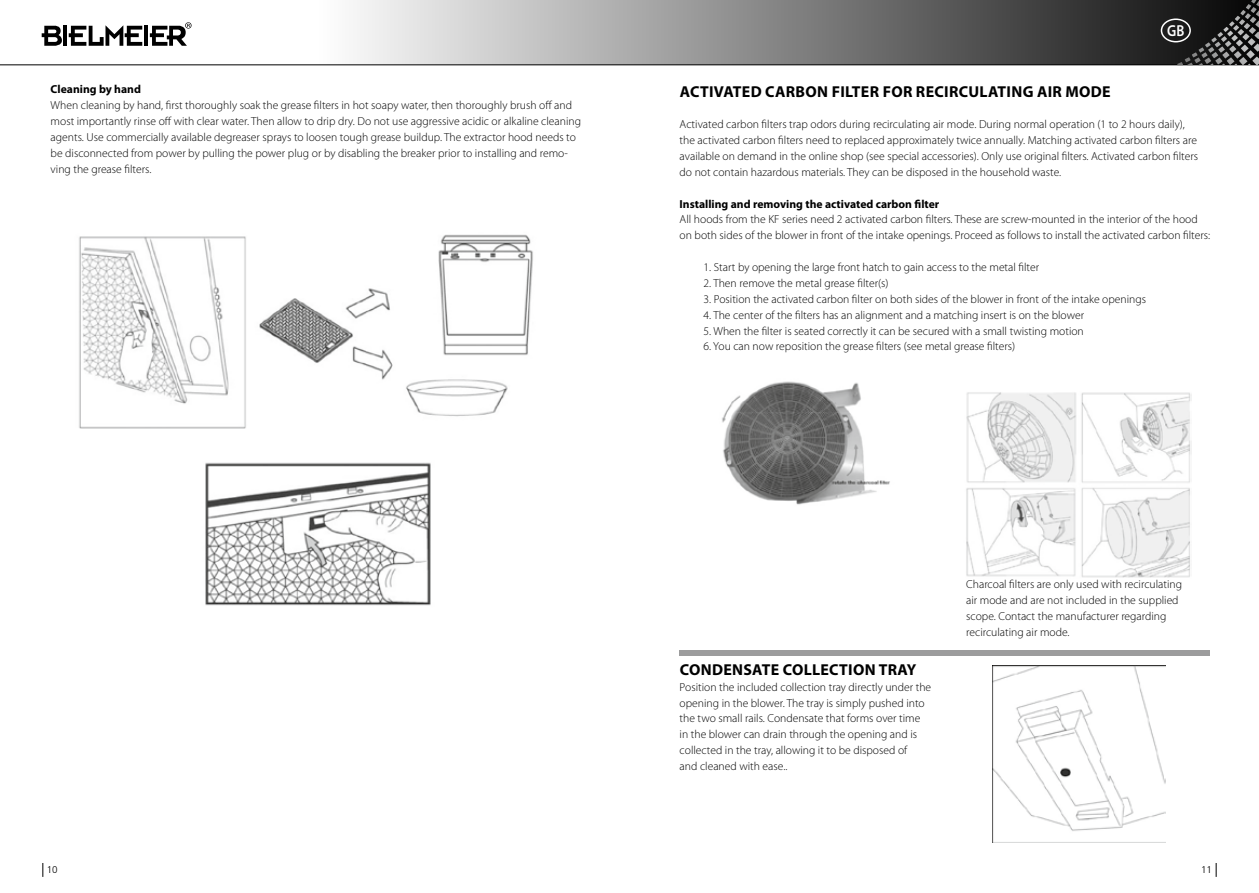
<style>
.page{position:relative;width:1259px;height:893px;background:#fff}
.page>*{position:absolute;margin:0;border:0;box-sizing:border-box;transform-origin:0 0}
.t1{font:700 15.9px "Myriad Pro";letter-spacing:.02em;color:#000}
.t2{font:600 15.9px "Myriad Pro";color:#fff;scale:.87 1}
.t3{font:300 11.7px/15.9px "Myriad Pro";color:#000}
.t4{font:700 11.7px "Myriad Pro";color:#000}
.t5{font:300 9.75px "Frutiger LT Std";color:#000}
</style>
<div class="page">
<svg style="left:43px;top:863px;width:1px;height:14px"></svg>
<svg style="left:1215px;top:863px;width:1px;height:14px"></svg>
<svg style="left:42px;top:26px;width:20px;height:20px"></svg>
<hr style="left:63px;top:26px;width:4px;height:20px;background:#000">
<svg style="left:69px;top:25px;width:73px;height:21px"></svg>
<hr style="left:144px;top:26px;width:4px;height:20px;background:#000">
<svg style="left:150px;top:22px;width:41px;height:24px"></svg>
<div style="left:315px;top:0;width:944px;height:65px;background:linear-gradient(to right,#f9f9f9,#131313)"></div>
<hr style="left:0;top:64px;width:1259px;height:1px;background:#000">
<svg style="left:1223px;top:0;width:36px;height:34px"></svg>
<img style="left:79px;top:234px;width:454px;height:372px">
<img style="left:722px;top:381px;width:469px;height:197px">
<img style="left:992px;top:665px;width:174px;height:178px">
<div style="left:679px;top:650px;width:531px;height:6px;background:#9c9c9d"></div>
<div style="left:1160px;top:18px;width:31px;height:24px;border:2px solid #fff;border-radius:50%"></div>
<p class="t4" style="left:51px;top:83px;width:92px">Cleaning by hand</p>
<p class="t3" style="left:51px;top:98px;width:532px">When cleaning by hand, first thoroughly soak the grease filters in hot soapy water, then thoroughly brush off and most importantly rinse off with clear water. Then allow to drip dry. Do not use aggressive acidic or alkaline cleaning agents. Use commercially available degreaser sprays to loosen tough grease buildup. The extractor hood needs to be disconnected from power by pulling the power plug or by disabling the breaker prior to installing and remo&shy;ving the grease filters.</p>
<h1 class="t2" style="left:1167px;top:21px;width:22px">GB</h1>
<h1 class="t1" style="left:680px;top:82px;width:432px">ACTIVATED CARBON FILTER FOR RECIRCULATING AIR MODE</h1>
<p class="t3" style="left:679px;top:117px;width:520px">Activated carbon filters trap odors during recirculating air mode. During normal operation (1 to 2 hours daily), the activated carbon filters need to replaced approximately twice annually. Matching activated carbon filters are available on demand in the online shop (see special accessories). Only use original filters. Activated carbon filters do not contain hazardous materials. They can be disposed in the household waste.</p>
<p class="t4" style="left:679px;top:197px;width:261px">Installing and removing the activated carbon filter</p>
<p class="t3" style="left:679px;top:212px;width:532px">All hoods from the KF series need 2 activated carbon filters. These are screw-mounted in the interior of the hood on both sides of the blower in front of the intake openings. Proceed as follows to install the activated carbon filters:</p>
<p class="t3" style="left:703px;top:259px;width:337px">1. Start by opening the large front hatch to gain access to the metal filter</p>
<p class="t3" style="left:703px;top:275px;width:186px">2. Then remove the metal grease filter(s)</p>
<p class="t3" style="left:703px;top:291px;width:444px">3. Position the activated carbon filter on both sides of the blower in front of the intake openings</p>
<p class="t3" style="left:703px;top:307px;width:382px">4. The center of the filters has an alignment and a matching insert is on the blower</p>
<p class="t3" style="left:703px;top:323px;width:382px">5. When the filter is seated correctly it can be secured with a small twisting motion</p>
<p class="t3" style="left:703px;top:339px;width:313px">6. You can now reposition the grease filters (see metal grease filters)</p>
<h1 class="t1" style="left:680px;top:661px;width:238px">CONDENSATE COLLECTION TRAY</h1>
<p class="t3" style="left:679px;top:679px;width:253px">Position the included collection tray directly under the opening in the blower. The tray is simply pushed into the two small rails. Condensate that forms over time in the blower can drain through the opening and is collected in the tray, allowing it to be disposed of<br>and cleaned with ease..</p>
<p class="t3" style="left:966px;top:577px;width:217px">Charcoal filters are only used with recirculating air mode and are not included in the supplied scope. Contact the manufacturer regarding recirculating air mode.</p>
<p class="t5" style="left:47px;top:864px;width:12px">10</p>
<p class="t5" style="left:1201px;top:864px;width:12px">11</p>
</div>
